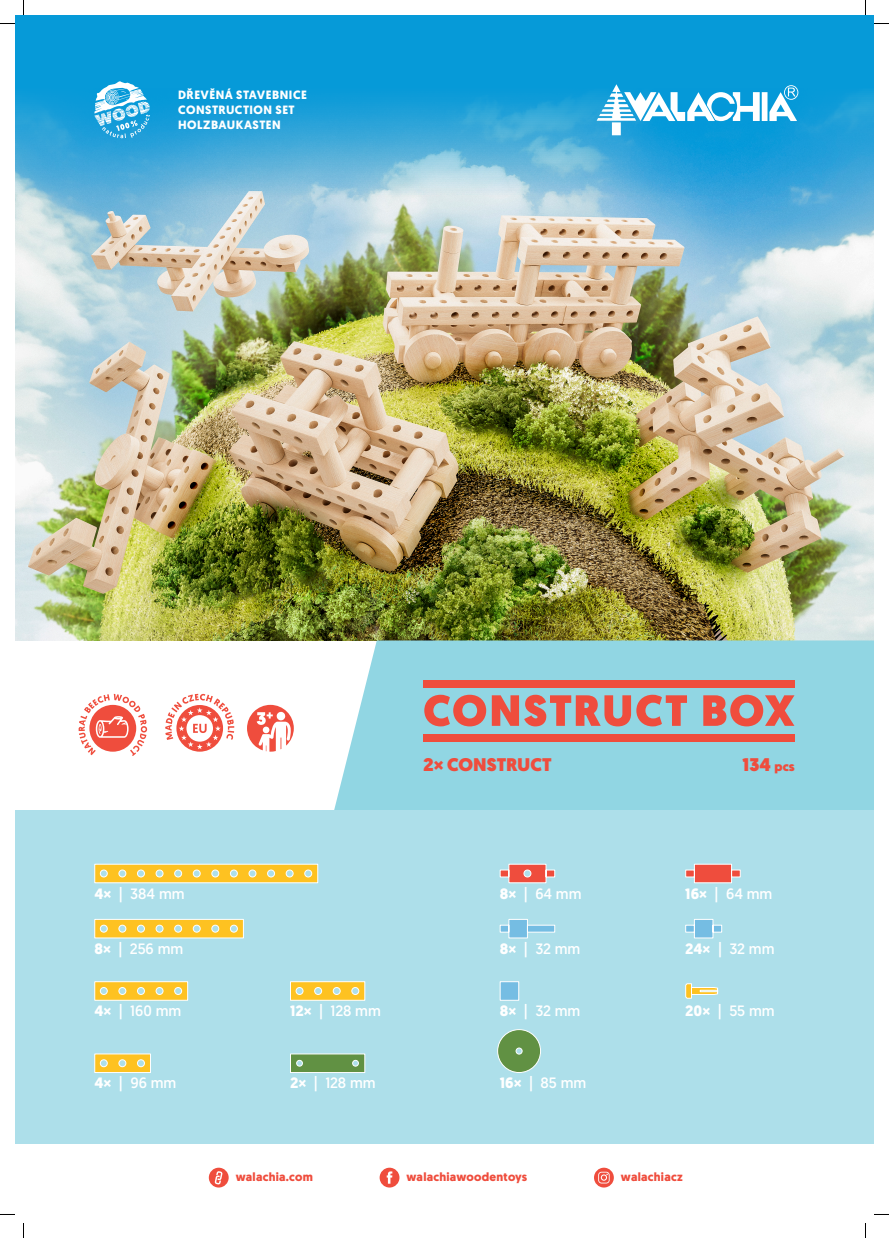
<style>
.page{position:relative;width:889px;height:1238px;background:#fff}
.page>*{position:absolute;margin:0;border:0;box-sizing:border-box;transform-origin:0 0}
.t1{font:900 18.3px "Geomanist";letter-spacing:-.005em;color:#ef4d3d}
.t2{font:15px "Geomanist";color:#fff}
.t3{font:700 12px/15px "Geomanist";letter-spacing:.04em;color:#fff}
.t4{font:700 12px "Geomanist";letter-spacing:.02em;color:#ef4d3d}
.s1{font-size:12.7px}
.s2{font-weight:700}
</style>
<div class="page">
<div style="left:15px;top:15px;width:859px;height:625px;background:#069ad8"></div>
<img style="left:15px;top:90px;width:859px;height:550px">
<svg style="left:327px;top:640px;width:547px;height:170px;fill:#91d6e3"></svg>
<svg style="left:424px;top:695px;width:370px;height:31px"></svg>
<div style="left:423px;top:680px;width:371px;height:7px;background:#ef4d3d"></div>
<div style="left:423px;top:734px;width:371px;height:7px;background:#ef4d3d"></div>
<svg style="left:597px;top:84px;width:201px;height:51px"></svg>
<svg style="left:380px;top:1167px;width:19px;height:20px"></svg>
<svg style="left:594px;top:1167px;width:20px;height:20px"></svg>
<svg style="left:209px;top:1167px;width:20px;height:20px"></svg>
<div style="left:15px;top:810px;width:859px;height:333px;background:#addfea"></div>
<svg style="left:79px;top:694px;width:68px;height:62px"></svg>
<svg style="left:247px;top:705px;width:47px;height:46px"></svg>
<svg style="left:165px;top:693px;width:69px;height:58px"></svg>
<svg style="left:94px;top:863px;width:224px;height:20px"></svg>
<svg style="left:94px;top:919px;width:150px;height:19px"></svg>
<svg style="left:94px;top:981px;width:94px;height:20px"></svg>
<svg style="left:290px;top:981px;width:76px;height:20px"></svg>
<svg style="left:94px;top:1053px;width:57px;height:20px"></svg>
<div style="left:500px;top:981px;width:19px;height:19px;background:#75bde3;border:1px solid #fff"></div>
<svg style="left:290px;top:1053px;width:76px;height:20px"></svg>
<svg style="left:499px;top:863px;width:56px;height:20px"></svg>
<svg style="left:685px;top:863px;width:56px;height:20px"></svg>
<svg style="left:685px;top:919px;width:37px;height:19px"></svg>
<svg style="left:499px;top:919px;width:56px;height:19px"></svg>
<svg style="left:685px;top:983px;width:33px;height:16px"></svg>
<svg style="left:497px;top:1029px;width:44px;height:44px"></svg>
<svg style="left:94px;top:81px;width:56px;height:57px"></svg>
<svg style="left:0;top:23px;width:15px;height:1px"></svg>
<svg style="left:874px;top:23px;width:15px;height:1px"></svg>
<svg style="left:0;top:1214px;width:15px;height:1px"></svg>
<svg style="left:874px;top:1214px;width:15px;height:1px"></svg>
<svg style="left:23px;top:0;width:1px;height:15px"></svg>
<svg style="left:23px;top:1223px;width:1px;height:15px"></svg>
<svg style="left:865px;top:0;width:1px;height:15px"></svg>
<svg style="left:865px;top:1223px;width:1px;height:15px"></svg>
<p class="t3" style="left:178px;top:88px;width:130px">DŘEVĚNÁ STAVEBNICE<br>CONSTRUCTION SET<br>HOLZBAUKASTEN</p>
<p class="t1" style="left:423px;top:752px;width:130px">2× CONSTRUCT</p>
<p class="t1" style="left:742px;top:752px;width:54px">134 <span class="s1">pcs</span></p>
<p class="t2" style="left:94px;top:883px;width:92px"><span class="s2">4×</span> | 384 mm</p>
<p class="t2" style="left:500px;top:883px;width:83px"><span class="s2">8×</span> | 64 mm</p>
<p class="t2" style="left:685px;top:883px;width:89px"><span class="s2">16×</span> | 64 mm</p>
<p class="t2" style="left:94px;top:939px;width:90px"><span class="s2">8×</span> | 256 mm</p>
<p class="t2" style="left:500px;top:939px;width:82px"><span class="s2">8×</span> | 32 mm</p>
<p class="t2" style="left:685px;top:939px;width:91px"><span class="s2">24×</span> | 32 mm</p>
<p class="t2" style="left:94px;top:1001px;width:88px"><span class="s2">4×</span> | 160 mm</p>
<p class="t2" style="left:290px;top:1001px;width:92px"><span class="s2">12×</span> | 128 mm</p>
<p class="t2" style="left:500px;top:1001px;width:82px"><span class="s2">8×</span> | 32 mm</p>
<p class="t2" style="left:685px;top:1001px;width:91px"><span class="s2">20×</span> | 55 mm</p>
<p class="t2" style="left:94px;top:1073px;width:84px"><span class="s2">4×</span> | 96 mm</p>
<p class="t2" style="left:290px;top:1073px;width:87px"><span class="s2">2×</span> | 128 mm</p>
<p class="t2" style="left:500px;top:1073px;width:88px"><span class="s2">16×</span> | 85 mm</p>
<p class="t4" style="left:236px;top:1169px;width:79px">walachia.com</p>
<p class="t4" style="left:407px;top:1169px;width:122px">walachiawoodentoys</p>
<p class="t4" style="left:621px;top:1169px;width:63px">walachiacz</p>
</div>
